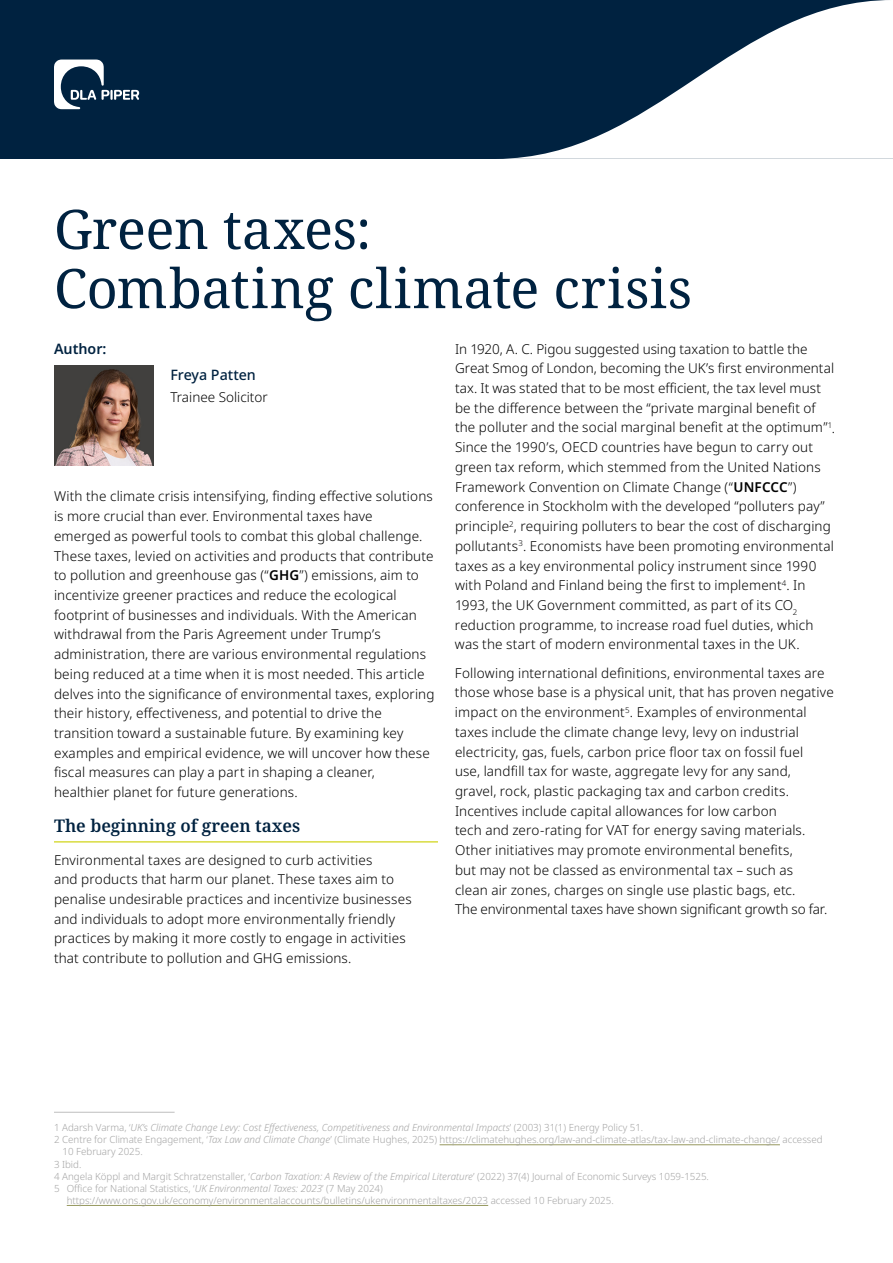
<style>
.page{position:relative;width:893px;height:1263px;background:#fff}
.page>*{position:absolute;margin:0;border:0;box-sizing:border-box;transform-origin:0 0}
.t1{font:54.6px/59.1px "Noto Serif";color:#002240}
.t2{font:600 17.4px "Noto Serif";color:#002240}
.t3{font:500 14.4px "Noto Sans";color:#002240}
.t4{font:600 14.4px "Noto Sans";color:#002240}
.t5{font:300 13.65px/19.6px "Noto Sans";letter-spacing:.01em;color:#000}
.t6{font:300 9.9px "Noto Sans";color:#a4a4a4}
.t7{font:italic 300 9.9px "Noto Sans";color:#a4a4a4}
.s1{font-weight:600}
.s2{font-style:normal}
.s3{font-style:italic}
</style>
<div class="page">
<div style="left:0;top:0;width:893px;height:159px;background:#002240"></div>
<svg style="left:499px;top:0;width:394px;height:159px"></svg>
<svg style="left:54px;top:60px;width:85px;height:49px"></svg>
<hr style="left:54px;top:1112px;width:121px;height:1px;background:#bebebe">
<hr style="left:440px;top:1144px;width:340px;height:1px;background:#96985f">
<hr style="left:67px;top:1205px;width:421px;height:1px;background:#96985f">
<hr style="left:54px;top:841px;width:384px;height:2px;background:#d9dc42">
<img style="left:54px;top:365px;width:99px;height:100px">
<h1 class="t1" style="left:54px;top:198px;width:639px">Green taxes:<br>Combating climate crisis</h1>
<p class="t4" style="left:54px;top:338px;width:54px">Author:</p>
<p class="t3" style="left:170px;top:365px;width:87px">Freya Patten</p>
<p class="t5" style="left:170px;top:388px;width:99px">Trainee Solicitor</p>
<p class="t5" style="left:54px;top:487px;width:382px">With the climate crisis intensifying, finding effective solutions is more crucial than ever. Environmental taxes have<br>emerged as powerful tools to combat this global challenge.<br>These taxes, levied on activities and products that contribute to pollution and greenhouse gas (“<span class="s1">GHG</span>”) emissions, aim to incentivize greener practices and reduce the ecological footprint of businesses and individuals. With the American withdrawal from the Paris Agreement under Trump’s administration, there are various environmental regulations being reduced at a time when it is most needed. This article delves into the significance of environmental taxes, exploring their history, effectiveness, and potential to drive the transition toward a sustainable future. By examining key examples and empirical evidence, we will uncover how these fiscal measures can play a part in shaping a cleaner,<br>healthier planet for future generations.</p>
<p class="t2" style="left:54px;top:814px;width:248px">The beginning of green taxes</p>
<p class="t5" style="left:54px;top:850px;width:359px">Environmental taxes are designed to curb activities<br>and products that harm our planet. These taxes aim to penalise undesirable practices and incentivize businesses and individuals to adopt more environmentally friendly practices by making it more costly to engage in activities that contribute to pollution and GHG emissions.</p>
<p class="t5" style="left:455px;top:339px;width:382px">In 1920, A. C. Pigou suggested using taxation to battle the Great Smog of London, becoming the UK’s first environmental tax. It was stated that to be most efficient, the tax level must be the difference between the “private marginal benefit of the polluter and the social marginal benefit at the optimum”<sup>1</sup>.<br>Since the 1990’s, OECD countries have begun to carry out green tax reform, which stemmed from the United Nations Framework Convention on Climate Change (“<span class="s1">UNFCCC</span>”) conference in Stockholm with the developed “polluters pay” principle<sup>2</sup>, requiring polluters to bear the cost of discharging pollutants<sup>3</sup>. Economists have been promoting environmental taxes as a key environmental policy instrument since 1990 with Poland and Finland being the first to implement<sup>4</sup>. In 1993, the UK Government committed, as part of its CO<sub>2 </sub>reduction programme, to increase road fuel duties, which was the start of modern environmental taxes in the UK.</p>
<p class="t5" style="left:455px;top:663px;width:380px">Following international definitions, environmental taxes are those whose base is a physical unit, that has proven negative impact on the environment<sup>5</sup>. Examples of environmental taxes include the climate change levy, levy on industrial electricity, gas, fuels, carbon price floor tax on fossil fuel<br>use, landfill tax for waste, aggregate levy for any sand, gravel, rock, plastic packaging tax and carbon credits.<br>Incentives include capital allowances for low carbon<br>tech and zero-rating for VAT for energy saving materials.<br>Other initiatives may promote environmental benefits,<br>but may not be classed as environmental tax – such as<br>clean air zones, charges on single use plastic bags, etc.<br>The environmental taxes have shown significant growth so far.</p>
<p class="t7" style="left:54px;top:1120px;width:591px"><span class="s2">1 Adarsh Varma, ‘</span>UK’s Climate Change Levy: Cost Effectiveness, Competitiveness and Environmental Impacts<span class="s2">’ (2003) 31(1) Energy Policy 51.</span></p>
<p class="t6" style="left:54px;top:1133px;width:770px">2 Centre for Climate Engagement, ‘<span class="s3">Tax Law and Climate Change</span>’ (Climate Hughes, 2025) https://climatehughes.org/law-and-climate-atlas/tax-law-and-climate-change/ accessed</p>
<p class="t6" style="left:63px;top:1145px;width:82px">10 February 2025.</p>
<p class="t6" style="left:54px;top:1157px;width:29px">3 Ibid.</p>
<p class="t6" style="left:54px;top:1169px;width:656px">4 Angela Köppl and Margit Schratzenstaller, ‘<span class="s3">Carbon Taxation: A Review of the Empirical Literature</span>’ (2022) 37(4) Journal of Economic Surveys 1059-1525.</p>
<p class="t6" style="left:54px;top:1181px;width:330px">5 Office for National Statistics, ‘<span class="s3">UK Environmental Taxes: 2023</span>’ (7 May 2024)</p>
<p class="t6" style="left:67px;top:1193px;width:549px">https://www.ons.gov.uk/economy/environmentalaccounts/bulletins/ukenvironmentaltaxes/2023 accessed 10 February 2025.</p>
</div>
